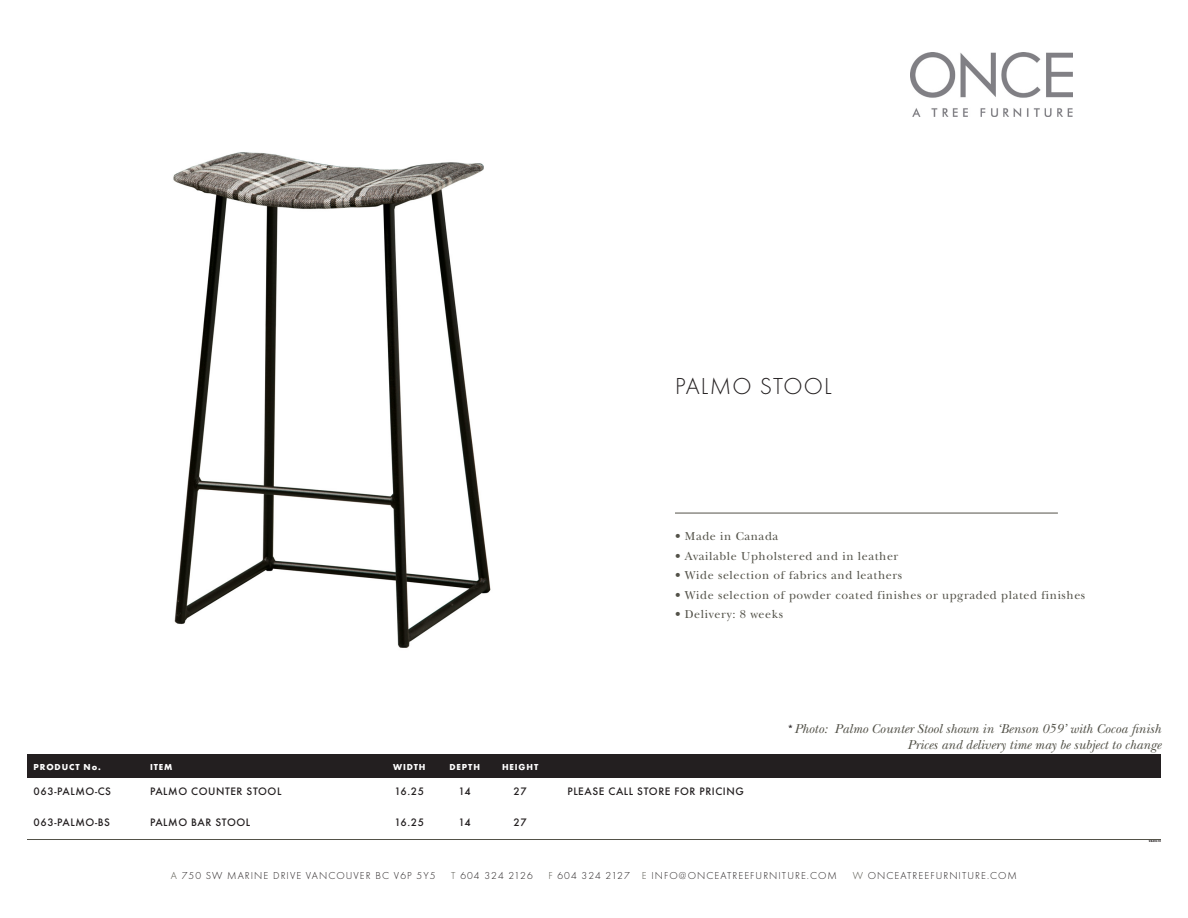
<style>
.page{position:relative;width:1188px;height:918px;background:#fff}
.page>*{position:absolute;margin:0;border:0;box-sizing:border-box;transform-origin:0 0}
.t1{font:300 24px "Futura EFCEOP";letter-spacing:.05em;color:#231f20}
.t2{font:italic 13.5px "New Baskerville Std";color:#535249}
.t3{font:12px "New Baskerville Std";letter-spacing:.05em;color:#535249}
.t4{font:500 11.25px "Futura EFCEOP";letter-spacing:.05em;color:#231f20}
.t5{font:300 10.5px "Futura EFCEOP";letter-spacing:.1em;color:#231f20}
.t6{font:700 9px "Futura EFCEOP";letter-spacing:.1em;color:#fff}
.t7{font:700 3px "Futura EFCEOP";color:#231f20}
.s1{font-family:"Futura EFCEOP";font-weight:700;font-style:normal;font-size:11.25px;color:#231f20}
.s2{color:#535249}
</style>
<div class="page">
<img style="left:910px;top:52px;width:163px;height:65px">
<hr style="left:27px;top:839px;width:1134px;height:1px;background:#535249">
<hr style="left:675px;top:513px;width:383px;height:1px;background:#535249">
<div style="left:27px;top:754px;width:1134px;height:24px;background:#231f20"></div>
<img style="left:173px;top:152px;width:318px;height:496px">
<p class="t1" style="left:675px;top:372px;width:158px">PALMO STOOL</p>
<p class="t3" style="left:675px;top:529px;width:105px">• Made in Canada</p>
<p class="t3" style="left:675px;top:549px;width:225px">• Available Upholstered and in leather</p>
<p class="t3" style="left:675px;top:568px;width:229px">• Wide selection of fabrics and leathers</p>
<p class="t3" style="left:675px;top:588px;width:412px">• Wide selection of powder coated finishes or upgraded plated finishes</p>
<p class="t3" style="left:675px;top:607px;width:109px">• Delivery: 8 weeks</p>
<p class="t6" style="left:34px;top:761px;width:69px">PRODUCT No.</p>
<p class="t6" style="left:150px;top:761px;width:24px">ITEM</p>
<p class="t6" style="left:393px;top:761px;width:34px">WIDTH</p>
<p class="t6" style="left:450px;top:761px;width:32px">DEPTH</p>
<p class="t6" style="left:502px;top:761px;width:38px">HEIGHT</p>
<p class="t4" style="left:34px;top:784px;width:79px">063-PALMO-CS</p>
<p class="t4" style="left:150px;top:784px;width:133px">PALMO COUNTER STOOL</p>
<p class="t4" style="left:394px;top:784px;width:31px">16.25</p>
<p class="t4" style="left:458px;top:784px;width:14px">14</p>
<p class="t4" style="left:514px;top:784px;width:15px">27</p>
<p class="t4" style="left:567px;top:784px;width:178px">PLEASE CALL STORE FOR PRICING</p>
<p class="t4" style="left:34px;top:815px;width:78px">063-PALMO-BS</p>
<p class="t4" style="left:150px;top:815px;width:102px">PALMO BAR STOOL</p>
<p class="t4" style="left:394px;top:815px;width:31px">16.25</p>
<p class="t4" style="left:458px;top:815px;width:14px">14</p>
<p class="t4" style="left:514px;top:815px;width:15px">27</p>
<p class="t2" style="left:787px;top:721px;width:375px"><span class="s1">*</span>Photo: Palmo Counter Stool shown in ‘Benson 059’ with Cocoa finish</p>
<p class="t2" style="left:908px;top:737px;width:255px">Prices and delivery time may be subject to change</p>
<p class="t7" style="left:1149px;top:839px;width:14px">28-02-12</p>
<p class="t5" style="left:171px;top:870px;width:266px"><span class="s2">A</span> 750 SW MARINE DRIVE VANCOUVER BC V6P 5Y5</p>
<p class="t5" style="left:451px;top:870px;width:83px"><span class="s2">T</span> 604 324 2126</p>
<p class="t5" style="left:549px;top:870px;width:290px"><span class="s2">F</span> 604 324 2127 <span class="s2">E</span> INFO@ONCEATREEFURNITURE.COM</p>
<p class="t5" style="left:853px;top:870px;width:166px"><span class="s2">W</span> ONCEATREEFURNITURE.COM</p>
</div>
